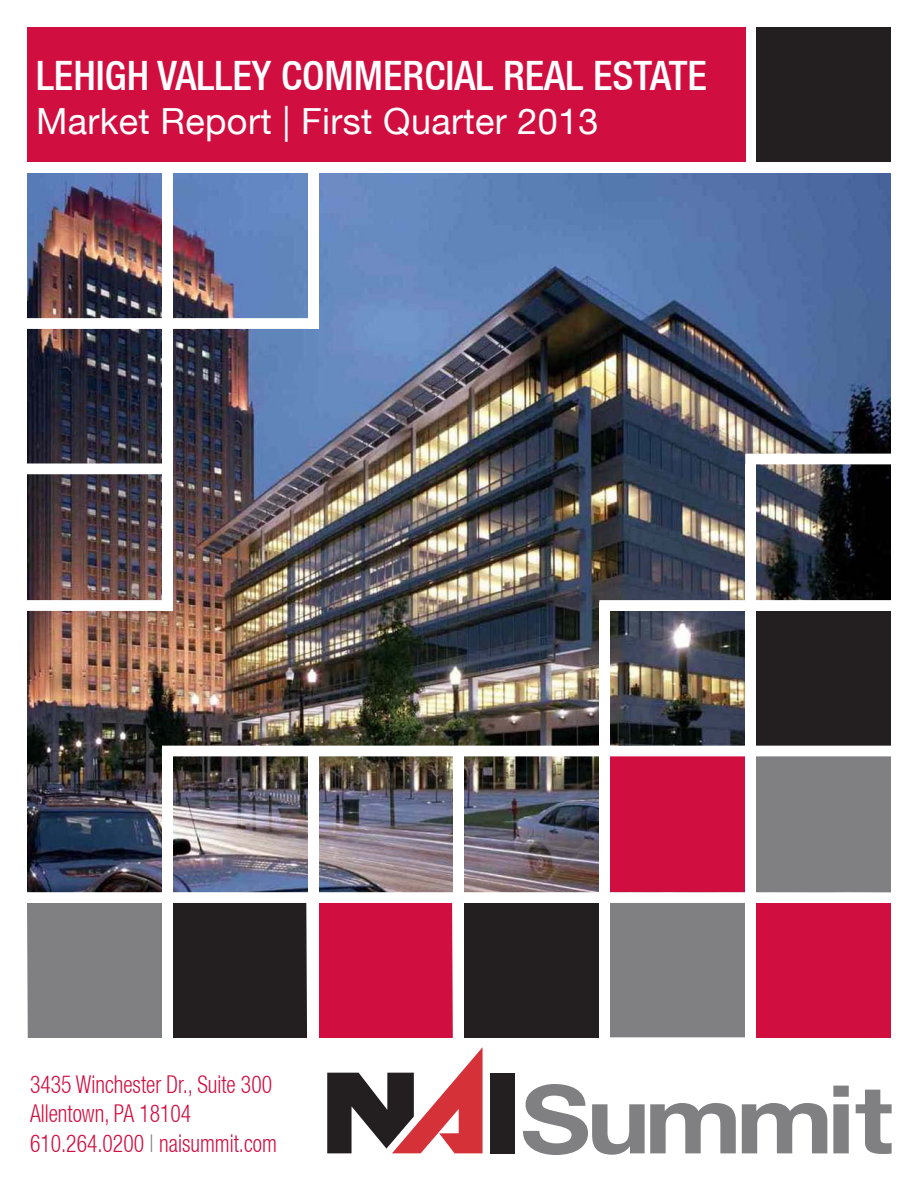
<style>
.page{position:relative;width:918px;height:1188px;background:#fff}
.page>*{position:absolute;margin:0;border:0;box-sizing:border-box;transform-origin:0 0}
.t1{font:500 condensed 67.5px "Helvetica Neue LT";color:#fff}
.t2{font:500 condensed 40.5px "Helvetica Neue LT";color:#fff}
.t3{font:36px "Helvetica Neue LT";letter-spacing:.01em;color:#fff}
.t4{font:300 27px "Helvetica Neue LT";letter-spacing:.01em;color:#fff}
.t5{font:300 condensed 24.6px "Helvetica Neue LT";color:#d10e40;scale:.88 1}
.s1{color:#808083}
</style>
<div class="page">
<img style="left:27px;top:174px;width:864px;height:718px">
<div style="left:756px;top:606px;width:135px;height:144px;background:#231f20"></div>
<div style="left:756px;top:752px;width:135px;height:140px;background:#808083"></div>
<div style="left:610px;top:751px;width:135px;height:141px;background:#d10e40"></div>
<div style="left:27px;top:903px;width:135px;height:135px;background:#808083"></div>
<div style="left:173px;top:903px;width:134px;height:135px;background:#231f20"></div>
<div style="left:756px;top:903px;width:135px;height:135px;background:#d10e40"></div>
<svg style="left:319px;top:903px;width:426px;height:135px"></svg>
<div style="left:27px;top:27px;width:718px;height:135px;background:#d10e40"></div>
<div style="left:756px;top:27px;width:135px;height:135px;background:#231f20"></div>
<div style="left:745px;top:464px;width:11px;height:433px;background:#fff"></div>
<div style="left:745px;top:454px;width:151px;height:10px;background:#fff"></div>
<div style="left:600px;top:601px;width:317px;height:9px;background:#fff"></div>
<div style="left:599px;top:600px;width:319px;height:11px;border:2px solid #fff"></div>
<div style="left:163px;top:746px;width:754px;height:10px;background:#fff"></div>
<div style="left:599px;top:602px;width:11px;height:438px;background:#fff"></div>
<div style="left:745px;top:605px;width:11px;height:454px;background:#fff"></div>
<div style="left:453px;top:750px;width:11px;height:306px;background:#fff"></div>
<div style="left:308px;top:752px;width:11px;height:304px;background:#fff"></div>
<div style="left:162px;top:748px;width:11px;height:309px;background:#fff"></div>
<div style="left:17px;top:892px;width:884px;height:11px;background:#fff;border:1px solid #fff"></div>
<div style="left:3px;top:318px;width:316px;height:11px;background:#fff;border:2px solid #fff"></div>
<div style="left:308px;top:173px;width:11px;height:156px;background:#fff"></div>
<div style="left:162px;top:173px;width:11px;height:438px;background:#fff"></div>
<div style="left:1px;top:464px;width:171px;height:10px;background:#fff"></div>
<div style="left:12px;top:600px;width:161px;height:11px;background:#fff;border:2px solid #fff"></div>
<div style="left:491px;top:1073px;width:24px;height:80px;background:#231f20"></div>
<svg style="left:327px;top:1047px;width:156px;height:106px"></svg>
<svg style="left:523px;top:1084px;width:213px;height:71px"></svg>
<svg style="left:742px;top:1103px;width:85px;height:50px"></svg>
<svg style="left:833px;top:1086px;width:16px;height:67px"></svg>
<svg style="left:856px;top:1090px;width:36px;height:64px"></svg>
<h1 class="t1" style="left:52px;top:41px;width:513px">NAI MEMBER NAME</h1>
<p class="t4" style="left:52px;top:118px;width:396px">Office Report | First Quarter 2007</p>
<p class="t2" style="left:36px;top:52px;width:673px">LEHIGH VALLEY COMMERCIAL REAL ESTATE</p>
<p class="t3" style="left:36px;top:99px;width:564px">Market Report | First Quarter 2013</p>
<p class="t5" style="left:30px;top:1070px;width:277px">3435 Winchester Dr., Suite 300</p>
<p class="t5" style="left:30px;top:1099px;width:185px">Allentown, PA 18104</p>
<p class="t5" style="left:30px;top:1129px;width:282px">610.264.0200 <span class="s1">|</span> naisummit.com</p>
</div>
